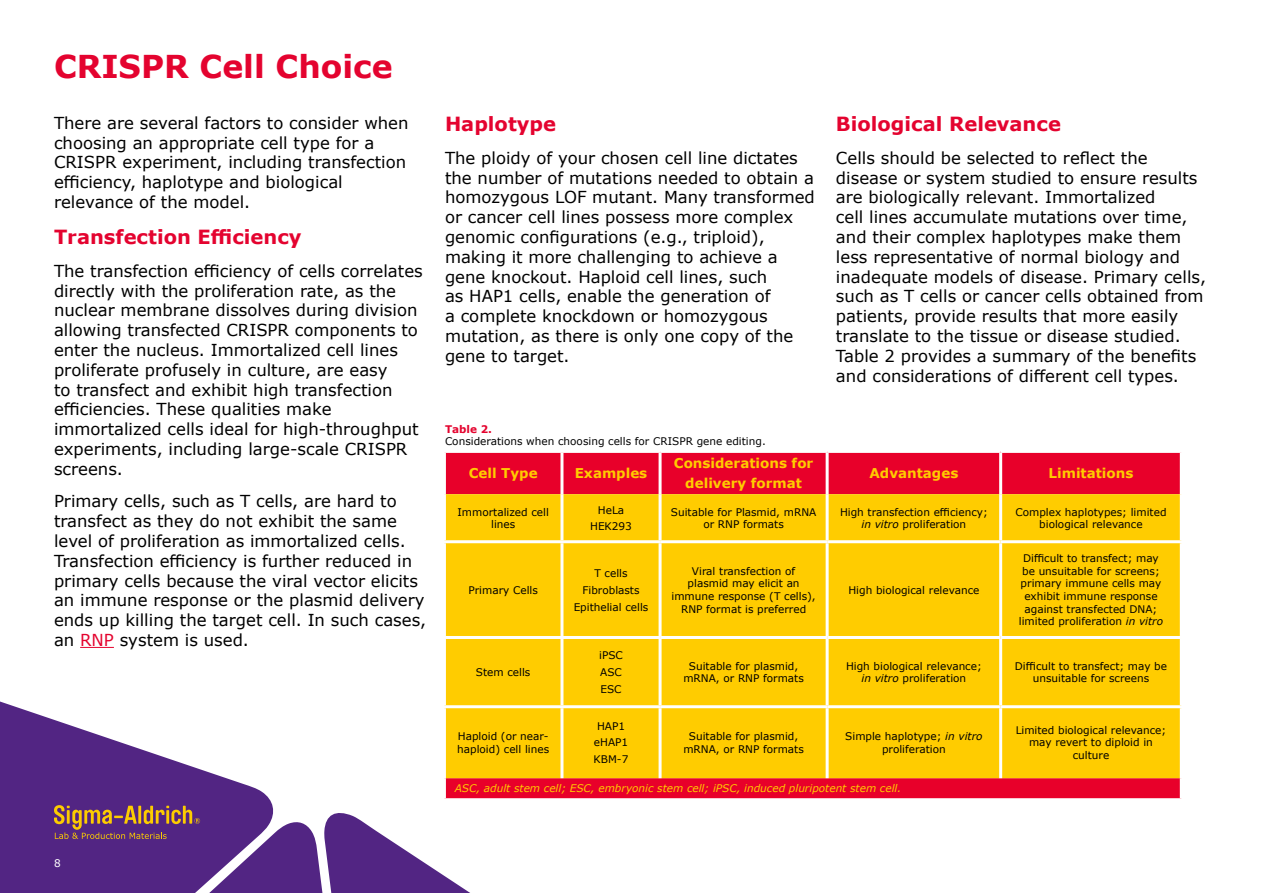
<style>
.page{position:relative;width:1263px;height:893px;background:#fff}
.page>*{position:absolute;margin:0;border:0;box-sizing:border-box;transform-origin:0 0}
.t1{font:700 31.5px "Verdana";color:#e4032f}
.t2{font:700 19.5px "Verdana";color:#e4032f}
.t3{font:16.5px/19.8px "Verdana";color:#000}
.t4{font:700 13.5px/20.4px "Verdana";color:#fc0;text-align:center}
.t5{font:10.5px/12.6px "Verdana";color:#000;text-align:center}
.t6{font:italic 10.5px "Verdana";color:#fc0}
.t7{font:700 10.5px "Verdana";color:#e4032e}
.t8{font:10.5px "Verdana";color:#fff}
.s1{color:#e4032e}
.s2{font-style:italic}
</style>
<div class="page">
<svg style="left:0;top:701px;width:273px;height:104px;fill:#522583"></svg>
<hr style="left:80px;top:647px;width:34px;height:1px;background:#e4032e">
<svg style="left:0;top:805px;width:470px;height:88px"></svg>
<div style="left:446px;top:453px;width:734px;height:345px;background:#e8002a"></div>
<div style="left:446px;top:494px;width:734px;height:284px;background:#fc0"></div>
<hr style="left:659px;top:453px;width:3px;height:41px;background:#fff">
<hr style="left:659px;top:494px;width:3px;height:46px;background:#fff">
<hr style="left:659px;top:543px;width:3px;height:93px;background:#fff">
<hr style="left:659px;top:639px;width:3px;height:66px;background:#fff">
<hr style="left:659px;top:708px;width:3px;height:70px;background:#fff">
<hr style="left:826px;top:453px;width:3px;height:41px;background:#fff">
<hr style="left:999px;top:453px;width:3px;height:41px;background:#fff">
<hr style="left:826px;top:494px;width:3px;height:46px;background:#fff">
<hr style="left:999px;top:494px;width:3px;height:46px;background:#fff">
<hr style="left:826px;top:543px;width:3px;height:93px;background:#fff">
<hr style="left:999px;top:543px;width:3px;height:93px;background:#fff">
<hr style="left:826px;top:639px;width:3px;height:66px;background:#fff">
<hr style="left:999px;top:639px;width:3px;height:66px;background:#fff">
<hr style="left:826px;top:708px;width:3px;height:70px;background:#fff">
<hr style="left:999px;top:708px;width:3px;height:70px;background:#fff">
<hr style="left:560px;top:453px;width:3px;height:41px;background:#fff">
<hr style="left:560px;top:494px;width:3px;height:46px;background:#fff">
<hr style="left:560px;top:543px;width:3px;height:93px;background:#fff">
<hr style="left:560px;top:639px;width:3px;height:66px;background:#fff">
<hr style="left:560px;top:708px;width:3px;height:70px;background:#fff">
<hr style="left:443px;top:540px;width:119px;height:3px;background:#fff">
<hr style="left:562px;top:540px;width:98px;height:3px;background:#fff">
<hr style="left:660px;top:540px;width:167px;height:3px;background:#fff">
<hr style="left:827px;top:540px;width:174px;height:3px;background:#fff">
<hr style="left:1001px;top:540px;width:182px;height:3px;background:#fff">
<hr style="left:443px;top:636px;width:119px;height:3px;background:#fff">
<hr style="left:562px;top:636px;width:98px;height:3px;background:#fff">
<hr style="left:660px;top:636px;width:167px;height:3px;background:#fff">
<hr style="left:827px;top:636px;width:174px;height:3px;background:#fff">
<hr style="left:1001px;top:636px;width:182px;height:3px;background:#fff">
<hr style="left:443px;top:705px;width:119px;height:3px;background:#fff">
<hr style="left:562px;top:705px;width:98px;height:3px;background:#fff">
<hr style="left:660px;top:705px;width:167px;height:3px;background:#fff">
<hr style="left:827px;top:705px;width:174px;height:3px;background:#fff">
<hr style="left:1001px;top:705px;width:182px;height:3px;background:#fff">
<h1 class="t1" style="left:54px;top:44px;width:340px">CRISPR Cell Choice</h1>
<p class="t3" style="left:54px;top:113px;width:356px">There are several factors to consider when choosing an appropriate cell type for a CRISPR experiment, including transfection efficiency, haplotype and biological relevance of the model.</p>
<p class="t2" style="left:54px;top:223px;width:249px">Transfection Efficiency</p>
<p class="t3" style="left:54px;top:261px;width:370px">The transfection efficiency of cells correlates directly with the proliferation rate, as the nuclear membrane dissolves during division allowing transfected CRISPR components to enter the nucleus. Immortalized cell lines proliferate profusely in culture, are easy<br>to transfect and exhibit high transfection efficiencies. These qualities make immortalized cells ideal for high-throughput experiments, including large-scale CRISPR screens.</p>
<p class="t3" style="left:54px;top:491px;width:374px">Primary cells, such as T cells, are hard to transfect as they do not exhibit the same level of proliferation as immortalized cells.<br>Transfection efficiency is further reduced in primary cells because the viral vector elicits an immune response or the plasmid delivery ends up killing the target cell. In such cases, an <span class="s1">RNP</span> system is used.</p>
<p class="t2" style="left:445px;top:110px;width:113px">Haplotype</p>
<p class="t3" style="left:445px;top:148px;width:371px">The ploidy of your chosen cell line dictates the number of mutations needed to obtain a homozygous LOF mutant. Many transformed or cancer cell lines possess more complex genomic configurations (e.g., triploid), making it more challenging to achieve a gene knockout. Haploid cell lines, such<br>as HAP1 cells, enable the generation of<br>a complete knockdown or homozygous mutation, as there is only one copy of the gene to target.</p>
<p class="t7" style="left:445px;top:422px;width:47px">Table 2.</p>
<p class="t5" style="left:445px;top:435px;width:320px">Considerations when choosing cells for CRISPR gene editing.</p>
<p class="t2" style="left:836px;top:110px;width:226px">Biological Relevance</p>
<p class="t3" style="left:836px;top:148px;width:372px">Cells should be selected to reflect the disease or system studied to ensure results are biologically relevant. Immortalized<br>cell lines accumulate mutations over time, and their complex haplotypes make them less representative of normal biology and inadequate models of disease. Primary cells, such as T cells or cancer cells obtained from patients, provide results that more easily translate to the tissue or disease studied.<br>Table 2 provides a summary of the benefits and considerations of different cell types.</p>
<p class="t4" style="left:469px;top:463px;width:70px">Cell Type</p>
<p class="t4" style="left:575px;top:463px;width:74px">Examples</p>
<p class="t4" style="left:674px;top:452px;width:141px">Considerations for delivery format</p>
<p class="t4" style="left:869px;top:463px;width:90px">Advantages</p>
<p class="t4" style="left:1048px;top:463px;width:86px">Limitations</p>
<p class="t5" style="left:457px;top:505px;width:93px">Immortalized cell lines</p>
<p class="t5" style="left:590px;top:501px;width:43px;line-height:16.8px">HeLa<br>HEK293</p>
<p class="t5" style="left:671px;top:505px;width:147px">Suitable for Plasmid, mRNA or RNP formats</p>
<p class="t5" style="left:840px;top:505px;width:149px">High transfection efficiency; <span class="s2">in vitro</span> proliferation</p>
<p class="t5" style="left:1015px;top:505px;width:153px">Complex haplotypes; limited biological relevance</p>
<p class="t5" style="left:468px;top:583px;width:71px">Primary Cells</p>
<p class="t5" style="left:476px;top:666px;width:56px">Stem cells</p>
<p class="t5" style="left:574px;top:564px;width:76px;line-height:16.8px">T cells<br>Fibroblasts<br>Epithelial cells</p>
<p class="t5" style="left:671px;top:564px;width:146px">Viral transfection of plasmid may elicit an immune response (T cells),<br>RNP format is preferred</p>
<p class="t5" style="left:848px;top:583px;width:133px">High biological relevance</p>
<p class="t5" style="left:1019px;top:552px;width:146px">Difficult to transfect; may be unsuitable for screens; primary immune cells may exhibit immune response against transfected DNA; limited proliferation <span class="s2">in vitro</span></p>
<p class="t5" style="left:599px;top:647px;width:25px;line-height:16.8px;text-align:justify">iPSC ASC ESC</p>
<p class="t5" style="left:683px;top:660px;width:122px">Suitable for plasmid, mRNA, or RNP formats</p>
<p class="t5" style="left:846px;top:660px;width:137px">High biological relevance; <span class="s2">in vitro</span> proliferation</p>
<p class="t5" style="left:1015px;top:660px;width:154px">Difficult to transfect; may be unsuitable for screens</p>
<p class="t5" style="left:457px;top:730px;width:93px;text-align:left">Haploid (or near&shy;haploid) cell lines</p>
<p class="t5" style="left:594px;top:717px;width:36px;line-height:16.8px">HAP1 eHAP1<br>KBM-7</p>
<p class="t5" style="left:683px;top:730px;width:122px">Suitable for plasmid, mRNA, or RNP formats</p>
<p class="t5" style="left:845px;top:730px;width:139px">Simple haplotype; <span class="s2">in vitro </span>proliferation</p>
<p class="t5" style="left:1016px;top:724px;width:152px">Limited biological relevance; may revert to diploid in culture</p>
<p class="t6" style="left:455px;top:781px;width:448px">ASC, adult stem cell; ESC, embryonic stem cell; iPSC, induced pluripotent stem cell.</p>
<p class="t8" style="left:54px;top:856px;width:8px">8</p>
</div>
